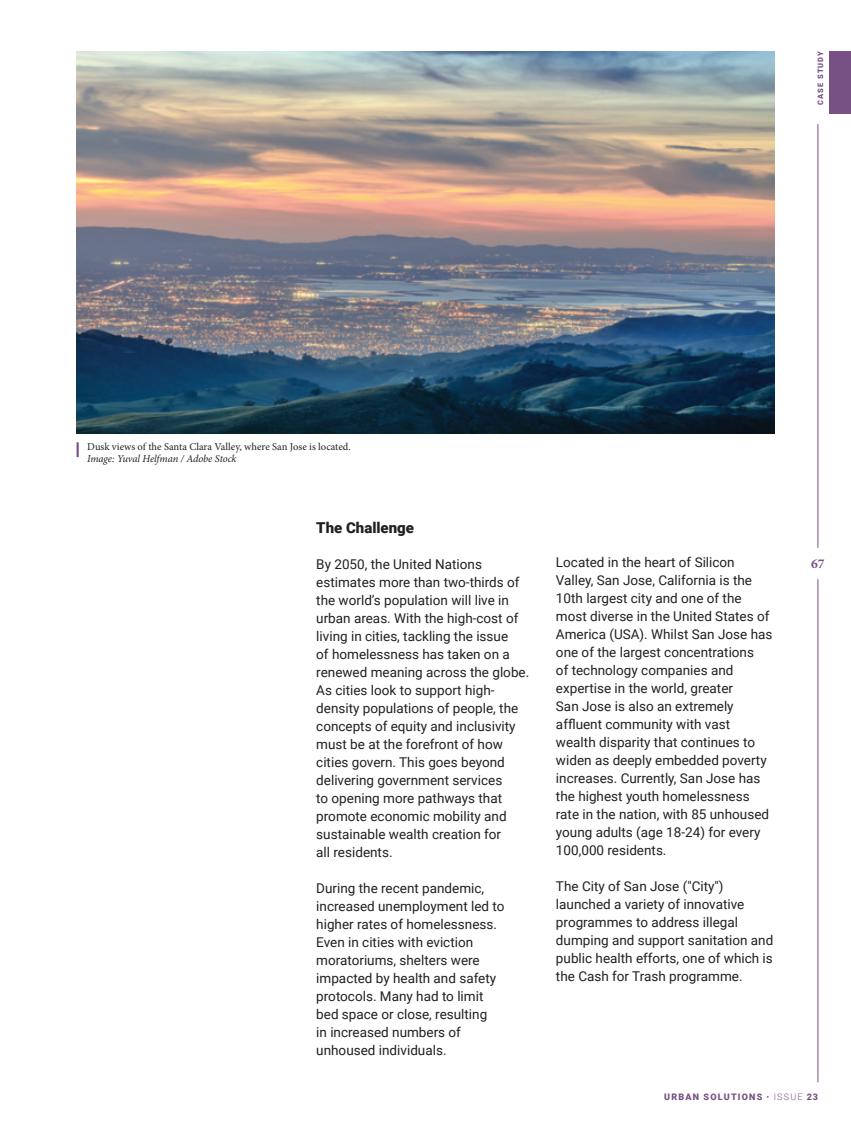
<style>
.page{position:relative;width:851px;height:1127px;background:#fff}
.page>*{position:absolute;margin:0;border:0;box-sizing:border-box;transform-origin:0 0}
.t1{font:900 15px "Roboto";color:#231f20}
.t2{font:13.5px/18px "Roboto";color:#231f20}
.t3{font:700 13.5px "Minion Pro";color:#775184}
.t4{font:10.5px "Minion Pro";color:#231f20}
.t5{font:italic 10.5px "Minion Pro";letter-spacing:-.01em;color:#231f20}
.t6{font:900 9px "Roboto";letter-spacing:.135em;color:#775184}
.t7{font:900 7.5px "Roboto";letter-spacing:.135em;color:#775184}
.s1{font-weight:300}
</style>
<div class="page">
<hr style="left:0;top:0;width:1px;height:1127px;background:#775184">
<svg style="left:0;top:575px;width:1px;height:111px"></svg>
<img style="left:77px;top:51px;width:697px;height:383px">
<svg style="left:77px;top:442px;width:2px;height:15px"></svg>
<hr style="left:817px;top:579px;width:1px;height:503px;background:#775184">
<hr style="left:817px;top:124px;width:1px;height:424px;background:#775184">
<div style="left:829px;top:51px;width:21px;height:62px;background:#775184"></div>
<p class="t7" style="left:815px;top:105px;width:55px;rotate:-90deg">CASE STUDY</p>
<p class="t4" style="left:87px;top:439px;width:265px">Dusk views of the Santa Clara Valley, where San Jose is located.</p>
<p class="t5" style="left:87px;top:451px;width:151px">Image: Yuval Helfman / Adobe Stock</p>
<p class="t1" style="left:316px;top:517px;width:99px">The Challenge</p>
<p class="t2" style="left:316px;top:554px;width:214px">By 2050, the United Nations estimates more than two-thirds of the world’s population will live in urban areas. With the high-cost of living in cities, tackling the issue<br>of homelessness has taken on a renewed meaning across the globe.<br>As cities look to support high&shy;density populations of people, the concepts of equity and inclusivity must be at the forefront of how cities govern. This goes beyond delivering government services<br>to opening more pathways that promote economic mobility and sustainable wealth creation for<br>all residents.</p>
<p class="t2" style="left:316px;top:878px;width:190px">During the recent pandemic, increased unemployment led to higher rates of homelessness.<br>Even in cities with eviction moratoriums, shelters were impacted by health and safety protocols. Many had to limit bed space or close, resulting<br>in increased numbers of unhoused individuals.</p>
<p class="t2" style="left:556px;top:553px;width:218px">Located in the heart of Silicon<br>Valley, San Jose, California is the<br>10th largest city and one of the most diverse in the United States of<br>America (USA). Whilst San Jose has one of the largest concentrations<br>of technology companies and expertise in the world, greater<br>San Jose is also an extremely affluent community with vast wealth disparity that continues to widen as deeply embedded poverty increases. Currently, San Jose has the highest youth homelessness rate in the nation, with 85 unhoused young adults (age 18-24) for every<br>100,000 residents.</p>
<p class="t2" style="left:556px;top:877px;width:219px">The City of San Jose ("City") launched a variety of innovative programmes to address illegal dumping and support sanitation and public health efforts, one of which is the Cash for Trash programme.</p>
<p class="t3" style="left:811px;top:554px;width:15px">67</p>
<p class="t6" style="left:664px;top:1090px;width:155px">URBAN SOLUTIONS <span class="s1">• ISSUE</span> 23</p>
</div>
